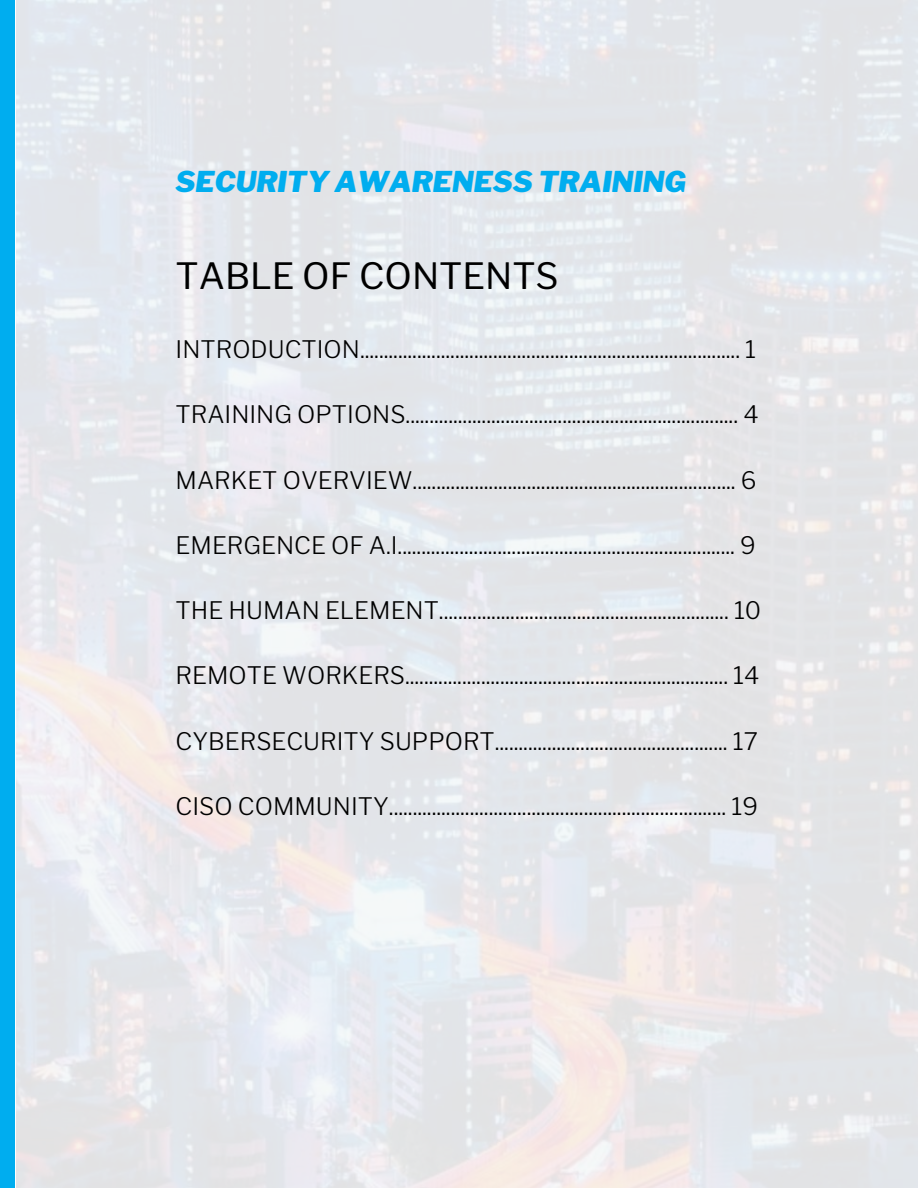
<style>
.page{position:relative;width:918px;height:1188px;background:#fff}
.page>*{position:absolute;margin:0;border:0;box-sizing:border-box;transform-origin:0 0}
.t1{font:36px "Libre Franklin";color:#000}
.t2{font:italic 900 28.5px "Libre Franklin";color:#00adef}
.t3{font:300 24px "Libre Franklin";color:#000}
</style>
<div class="page">
<div style="left:0;top:0;width:14px;height:1188px;background:#00adef"></div>
<p class="t2" style="left:176px;top:164px;width:512px">SECURITY AWARENESS TRAINING</p>
<h1 class="t1" style="left:176px;top:255px;width:385px">TABLE OF CONTENTS</h1>
<p class="t3" style="left:176px;top:335px;width:582px">INTRODUCTION................................................................................ 1</p>
<p class="t3" style="left:176px;top:400px;width:585px">TRAINING OPTIONS...................................................................... 4</p>
<p class="t3" style="left:176px;top:465px;width:582px">MARKET OVERVIEW.................................................................... 6</p>
<p class="t3" style="left:176px;top:531px;width:582px">EMERGENCE OF A.I....................................................................... 9</p>
<p class="t3" style="left:176px;top:596px;width:587px">THE HUMAN ELEMENT............................................................. 10</p>
<p class="t3" style="left:176px;top:661px;width:585px">REMOTE WORKERS.................................................................... 14</p>
<p class="t3" style="left:176px;top:726px;width:584px">CYBERSECURITY SUPPORT................................................. 17</p>
<p class="t3" style="left:176px;top:792px;width:584px">CISO COMMUNITY....................................................................... 19</p>
</div>
